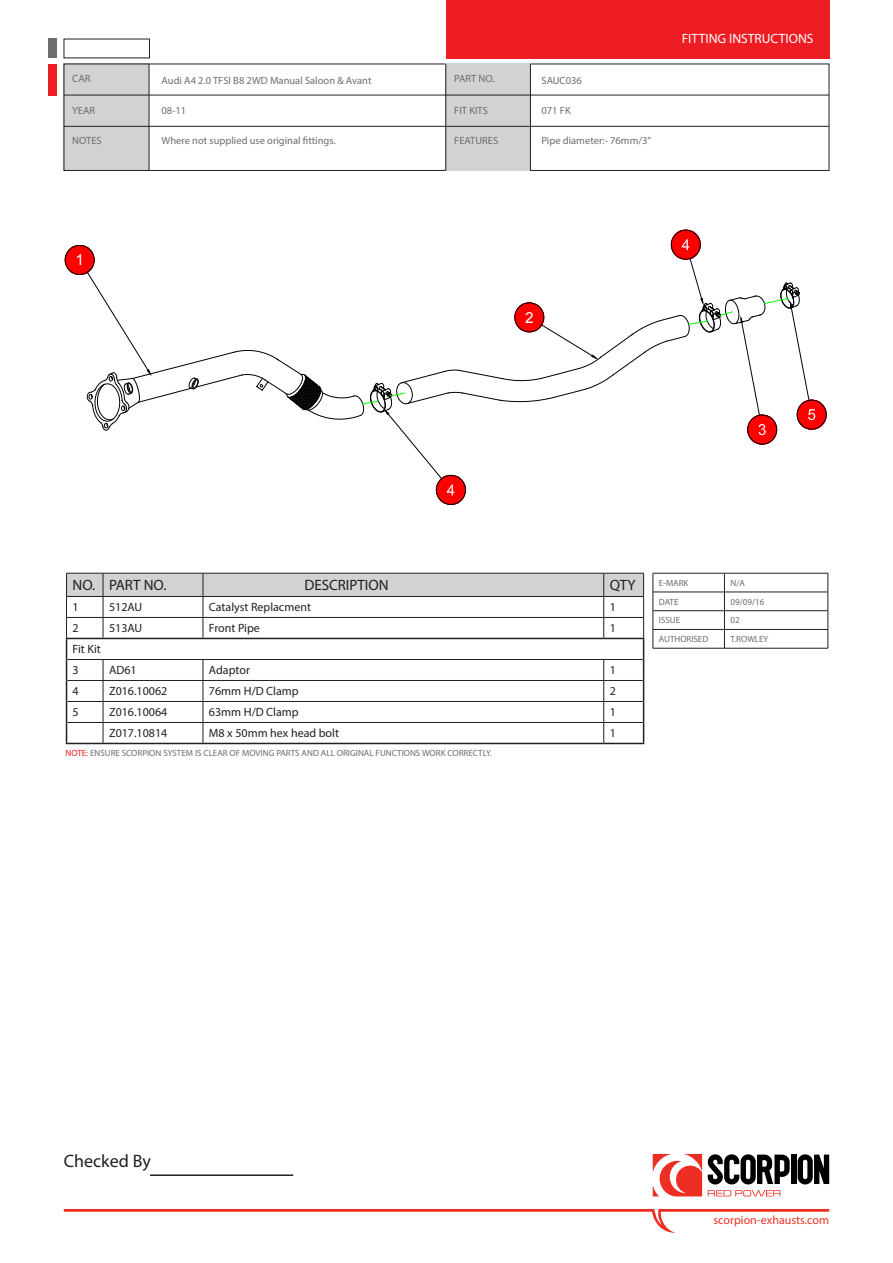
<style>
.page{position:relative;width:893px;height:1263px;background:#fff}
.page>*{position:absolute;margin:0;border:0;box-sizing:border-box;transform-origin:0 0}
.t1{font:18px "Myriad Pro";color:#231f20}
.t2{font:15.15px "Arial";color:#fff}
.t3{font:15px "Myriad Pro";color:#231f20}
.t4{font:13.5px "Myriad Pro";color:#fff}
.t5{font:12px "Myriad Pro";color:#231f20}
.t6{font:12px "Myriad Pro";color:#ee2e22}
.t7{font:10.5px "Myriad Pro";color:#6c6d70}
.t8{font:9px "Myriad Pro";color:#6c6d70}
.s1{color:#ee1d23}
</style>
<div class="page">
<div style="left:64px;top:64px;width:85px;height:107px;background:#d1d2d4"></div>
<div style="left:64px;top:64px;width:765px;height:107px;border:1px solid #231f20"></div>
<div style="left:446px;top:64px;width:85px;height:107px;background:#d1d2d4"></div>
<svg style="left:64px;top:1209px;width:765px;height:24px"></svg>
<div style="left:446px;top:0;width:383px;height:58px;background:#ee1d23"></div>
<div style="left:48px;top:64px;width:8px;height:31px;background:#ee1d23"></div>
<hr style="left:64px;top:95px;width:765px;height:1px;background:#231f20">
<hr style="left:64px;top:126px;width:765px;height:1px;background:#231f20">
<hr style="left:149px;top:64px;width:1px;height:106px;background:#231f20">
<hr style="left:445px;top:64px;width:1px;height:107px;background:#231f20">
<hr style="left:530px;top:64px;width:1px;height:107px;background:#231f20">
<div style="left:48px;top:39px;width:8px;height:19px;background:#6c6d70"></div>
<svg style="left:708px;top:1190px;width:72px;height:6px"></svg>
<svg style="left:653px;top:1154px;width:49px;height:42px"></svg>
<svg style="left:708px;top:1154px;width:82px;height:30px"></svg>
<div style="left:791px;top:1154px;width:5px;height:30px;background:#000"></div>
<svg style="left:798px;top:1154px;width:31px;height:30px"></svg>
<svg style="left:66px;top:573px;width:578px;height:170px"></svg>
<hr style="left:66px;top:743px;width:37px;height:1px;background:#231f20">
<hr style="left:103px;top:743px;width:100px;height:1px;background:#231f20">
<hr style="left:203px;top:743px;width:401px;height:1px;background:#231f20">
<hr style="left:604px;top:743px;width:40px;height:1px;background:#231f20">
<hr style="left:653px;top:573px;width:71px;height:1px;background:#231f20">
<hr style="left:724px;top:573px;width:104px;height:1px;background:#231f20">
<hr style="left:653px;top:592px;width:71px;height:1px;background:#231f20">
<hr style="left:724px;top:592px;width:104px;height:1px;background:#231f20">
<hr style="left:653px;top:610px;width:71px;height:1px;background:#231f20">
<hr style="left:724px;top:610px;width:104px;height:1px;background:#231f20">
<hr style="left:653px;top:629px;width:71px;height:1px;background:#231f20">
<svg style="left:653px;top:573px;width:1px;height:75px"></svg>
<hr style="left:724px;top:629px;width:104px;height:1px;background:#231f20">
<svg style="left:724px;top:573px;width:1px;height:75px"></svg>
<svg style="left:828px;top:573px;width:1px;height:75px"></svg>
<hr style="left:653px;top:648px;width:71px;height:1px;background:#231f20">
<hr style="left:724px;top:648px;width:104px;height:1px;background:#231f20">
<hr style="left:150px;top:1174px;width:143px;height:2px;background:#231f20">
<svg style="left:64px;top:229px;width:763px;height:276px"></svg>
<p class="t7" style="left:72px;top:72px;width:20px">CAR</p>
<p class="t7" style="left:72px;top:104px;width:24px">YEAR</p>
<p class="t7" style="left:72px;top:134px;width:31px">NOTES</p>
<p class="t2" style="left:75px;top:250px;width:10px">1</p>
<p class="t7" style="left:162px;top:74px;width:211px">Audi A4 2.0 TFSI B8 2WD Manual Saloon &amp; Avant</p>
<p class="t7" style="left:162px;top:104px;width:26px">08-11</p>
<p class="t7" style="left:162px;top:134px;width:176px">Where not supplied use original fittings.</p>
<p class="t7" style="left:454px;top:72px;width:42px">PART NO.</p>
<p class="t7" style="left:454px;top:104px;width:35px">FIT KITS</p>
<p class="t7" style="left:454px;top:134px;width:45px">FEATURES</p>
<p class="t7" style="left:541px;top:74px;width:42px">SAUC036</p>
<p class="t7" style="left:541px;top:104px;width:31px">071 FK</p>
<p class="t7" style="left:541px;top:134px;width:111px">Pipe diameter:- 76mm/3”</p>
<p class="t4" style="left:682px;top:30px;width:133px">FITTING INSTRUCTIONS</p>
<p class="t2" style="left:525px;top:308px;width:10px">2</p>
<p class="t3" style="left:73px;top:576px;width:24px">NO.</p>
<p class="t3" style="left:109px;top:576px;width:59px">PART NO.</p>
<p class="t3" style="left:304px;top:576px;width:86px">DESCRIPTION</p>
<p class="t3" style="left:610px;top:576px;width:27px">QTY</p>
<p class="t5" style="left:73px;top:600px;width:8px">1</p>
<p class="t5" style="left:109px;top:600px;width:35px">512AU</p>
<p class="t5" style="left:209px;top:600px;width:103px">Catalyst Replacment</p>
<p class="t5" style="left:610px;top:600px;width:8px">1</p>
<p class="t5" style="left:73px;top:621px;width:8px">2</p>
<p class="t5" style="left:109px;top:621px;width:35px">513AU</p>
<p class="t5" style="left:209px;top:621px;width:52px">Front Pipe</p>
<p class="t5" style="left:610px;top:621px;width:8px">1</p>
<p class="t5" style="left:73px;top:642px;width:30px">Fit Kit</p>
<p class="t5" style="left:73px;top:663px;width:8px">3</p>
<p class="t5" style="left:109px;top:663px;width:29px">AD61</p>
<p class="t5" style="left:209px;top:663px;width:42px">Adaptor</p>
<p class="t5" style="left:610px;top:663px;width:8px">1</p>
<p class="t5" style="left:73px;top:684px;width:8px">4</p>
<p class="t5" style="left:109px;top:684px;width:60px">Z016.10062</p>
<p class="t5" style="left:209px;top:684px;width:91px">76mm H/D Clamp</p>
<p class="t5" style="left:610px;top:684px;width:8px">2</p>
<p class="t5" style="left:73px;top:705px;width:8px">5</p>
<p class="t5" style="left:109px;top:705px;width:60px">Z016.10064</p>
<p class="t5" style="left:209px;top:705px;width:91px">63mm H/D Clamp</p>
<p class="t5" style="left:610px;top:705px;width:8px">1</p>
<p class="t5" style="left:109px;top:726px;width:60px">Z017.10814</p>
<p class="t5" style="left:209px;top:726px;width:132px">M8 x 50mm hex head bolt</p>
<p class="t5" style="left:610px;top:726px;width:8px">1</p>
<p class="t8" style="left:65px;top:747px;width:428px"><span class="s1">NOTE:</span> ENSURE SCORPION SYSTEM IS CLEAR OF MOVING PARTS AND ALL ORIGINAL FUNCTIONS WORK CORRECTLY.</p>
<p class="t8" style="left:659px;top:577px;width:31px">E-MARK</p>
<p class="t8" style="left:730px;top:577px;width:16px">N/A</p>
<p class="t8" style="left:659px;top:596px;width:21px">DATE</p>
<p class="t8" style="left:730px;top:596px;width:35px">09/09/16</p>
<p class="t8" style="left:659px;top:615px;width:23px">ISSUE</p>
<p class="t8" style="left:730px;top:615px;width:11px">02</p>
<p class="t8" style="left:659px;top:634px;width:51px">AUTHORISED</p>
<p class="t8" style="left:730px;top:634px;width:40px">T.ROWLEY</p>
<p class="t1" style="left:64px;top:1150px;width:89px">Checked By</p>
<p class="t6" style="left:713px;top:1213px;width:117px">scorpion-exhausts.com</p>
</div>
